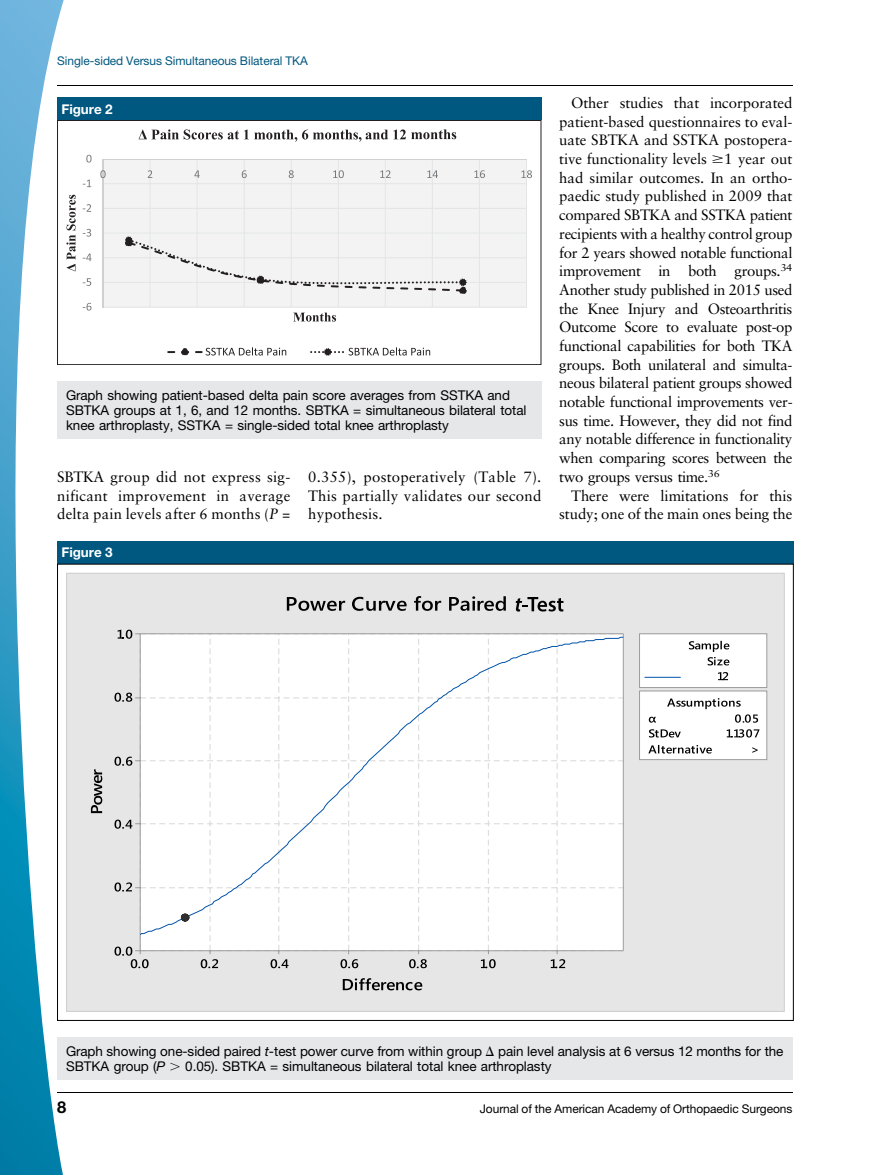
<style>
.page{position:relative;width:891px;height:1175px;background:#fff}
.page>*{position:absolute;margin:0;border:0;box-sizing:border-box;transform-origin:0 0}
.t1{font:16.5px "Adv O Td 1 f 5 cc 91.B";color:#000}
.t2{font:15px/18.8px "Adv O Tece 49054";letter-spacing:.005em;color:#000;text-align:justify}
.t3{font:13.5px/15px "Adv OT7 fe 89 a 09";color:#000}
.t4{font:13.5px "Adv O Td 1 f 5 cc 91.B";color:#fff}
.t5{font:12px "Adv OT7 fe 89 a 09";color:#000}
.t6{font:12px "Adv OT7 fe 89 a 09";color:#00577f}
.s1{font-family:"Adv OT35458 d 10.I"}
.s2{font-family:"Adv PS7 DA6"}
.s3{font-family:"Adv O Tc 4 f 305 bd.I"}
.s4{font-family:"Adv PS586 B"}
</style>
<div class="page">
<svg style="left:0;top:0;width:66px;height:1174px"></svg>
<div style="left:57px;top:541px;width:737px;height:23px;background:#00577f"></div>
<div style="left:57px;top:1037px;width:735px;height:42px;background:#e6e7e8"></div>
<div style="left:67px;top:573px;width:717px;height:438px;background:#e6e6e6"></div>
<hr style="left:623px;top:634px;width:1px;height:316px;background:#9b9b9b">
<div style="left:640px;top:691px;width:127px;height:68px;background:#fff"></div>
<div style="left:639px;top:691px;width:128px;height:68px;border:1px solid #9b9b9b"></div>
<svg style="left:649px;top:716px;width:7px;height:6px"></svg>
<svg style="left:649px;top:729px;width:110px;height:8px"></svg>
<svg style="left:648px;top:745px;width:110px;height:8px"></svg>
<svg style="left:667px;top:698px;width:91px;height:24px"></svg>
<svg style="left:115px;top:629px;width:508px;height:339px;background:#f8f9f9"></svg>
<svg style="left:343px;top:978px;width:79px;height:12px"></svg>
<svg style="left:91px;top:769px;width:11px;height:44px"></svg>
<div style="left:640px;top:634px;width:127px;height:53px;background:#fff"></div>
<div style="left:639px;top:633px;width:128px;height:54px;border:1px solid #9b9b9b"></div>
<hr style="left:644px;top:677px;width:37px;height:1px;background:#0053aa">
<svg style="left:718px;top:672px;width:10px;height:8px"></svg>
<svg style="left:689px;top:641px;width:40px;height:24px"></svg>
<svg style="left:287px;top:596px;width:219px;height:15px"></svg>
<svg style="left:516px;top:597px;width:47px;height:14px"></svg>
<div style="left:57px;top:98px;width:484px;height:22px;background:#00577f"></div>
<div style="left:57px;top:381px;width:484px;height:58px;background:#e6e7e8"></div>
<div style="left:103px;top:159px;width:424px;height:148px;background:#f3f3f3"></div>
<hr style="left:103px;top:306px;width:424px;height:1px;background:#e4e5e6">
<hr style="left:103px;top:282px;width:424px;height:1px;background:#e4e5e6">
<hr style="left:103px;top:257px;width:424px;height:1px;background:#e4e5e6">
<hr style="left:103px;top:232px;width:424px;height:1px;background:#e4e5e6">
<hr style="left:103px;top:208px;width:424px;height:1px;background:#e4e5e6">
<hr style="left:103px;top:183px;width:424px;height:1px;background:#e4e5e6">
<hr style="left:150px;top:159px;width:1px;height:148px;background:#e4e5e6">
<hr style="left:197px;top:159px;width:1px;height:148px;background:#e4e5e6">
<hr style="left:244px;top:159px;width:1px;height:148px;background:#e4e5e6">
<hr style="left:291px;top:159px;width:1px;height:148px;background:#e4e5e6">
<hr style="left:338px;top:159px;width:1px;height:148px;background:#e4e5e6">
<hr style="left:385px;top:159px;width:1px;height:148px;background:#e4e5e6">
<hr style="left:432px;top:159px;width:1px;height:148px;background:#e4e5e6">
<hr style="left:479px;top:159px;width:1px;height:148px;background:#e4e5e6">
<hr style="left:526px;top:159px;width:1px;height:148px;background:#e4e5e6">
<hr style="left:103px;top:159px;width:1px;height:148px;background:#cfd0d2">
<hr style="left:103px;top:159px;width:424px;height:1px;background:#cfd0d2">
<svg style="left:125px;top:236px;width:342px;height:58px"></svg>
<svg style="left:83px;top:303px;width:8px;height:7px"></svg>
<svg style="left:83px;top:278px;width:8px;height:8px"></svg>
<svg style="left:83px;top:253px;width:9px;height:8px"></svg>
<svg style="left:83px;top:229px;width:8px;height:8px"></svg>
<svg style="left:83px;top:204px;width:8px;height:8px"></svg>
<svg style="left:83px;top:179px;width:8px;height:8px"></svg>
<svg style="left:86px;top:155px;width:6px;height:7px"></svg>
<svg style="left:100px;top:170px;width:432px;height:8px"></svg>
<svg style="left:66px;top:195px;width:10px;height:76px"></svg>
<svg style="left:293px;top:312px;width:43px;height:9px"></svg>
<svg style="left:139px;top:129px;width:317px;height:13px"></svg>
<svg style="left:167px;top:351px;width:8px;height:2px"></svg>
<svg style="left:181px;top:348px;width:8px;height:7px"></svg>
<svg style="left:195px;top:347px;width:91px;height:8px"></svg>
<svg style="left:310px;top:347px;width:120px;height:9px"></svg>
<div style="left:57px;top:120px;width:484px;height:245px;border:1px solid #231f20"></div>
<hr style="left:57px;top:85px;width:735px;height:1px;background:#000">
<hr style="left:57px;top:1092px;width:735px;height:1px;background:#000">
<p class="t6" style="left:57px;top:57px;width:252px">Single-sided Versus Simultaneous Bilateral TKA</p>
<p class="t4" style="left:62px;top:104px;width:52px">Figure 2</p>
<p class="t3" style="left:66px;top:389px;width:462px">Graph showing patient-based delta pain score averages from SSTKA and<br>SBTKA groups at 1, 6, and 12 months. SBTKA = simultaneous bilateral total knee arthroplasty, SSTKA = single-sided total knee arthroplasty</p>
<p class="t2" style="left:57px;top:468px;width:235px">SBTKA group did not express sig&shy;nificant improvement in average delta pain levels after 6 months (<span class="s1">P</span> =</p>
<p class="t2" style="left:308px;top:468px;width:235px">0.355), postoperatively (Table 7).<br>This partially validates our second hypothesis.</p>
<p class="t4" style="left:62px;top:548px;width:52px">Figure 3</p>
<p class="t2" style="left:559px;top:95px;width:235px;text-indent:12px">Other studies that incorporated patient-based questionnaires to eval&shy;uate SBTKA and SSTKA postopera&shy;tive functionality levels <span class="s2">$</span>1 year out had similar outcomes. In an ortho&shy;paedic study published in 2009 that compared SBTKA and SSTKA patient recipients with a healthy control group for 2 years showed notable functional improvement in both groups.<sup>34<br></sup>Another study published in 2015 used the Knee Injury and Osteoarthritis Outcome Score to evaluate post-op functional capabilities for both TKA groups. Both unilateral and simulta&shy;neous bilateral patient groups showed notable functional improvements ver&shy;sus time. However, they did not find any notable difference in functionality when comparing scores between the two groups versus time.<sup>36</sup></p>
<p class="t2" style="left:559px;top:487px;width:235px;text-align:right">There were limitations for this study; one of the main ones being the</p>
<p class="t3" style="left:66px;top:1044px;width:719px">Graph showing one-sided paired <span class="s3">t</span>-test power curve from within group <span class="s2">D</span> pain level analysis at 6 versus 12 months for the<br>SBTKA group (<span class="s3">P</span> <span class="s4">.</span> 0.05). SBTKA = simultaneous bilateral total knee arthroplasty</p>
<p class="t1" style="left:57px;top:1101px;width:11px">8</p>
<p class="t5" style="left:480px;top:1104px;width:314px">Journal of the American Academy of Orthopaedic Surgeons</p>
</div>
